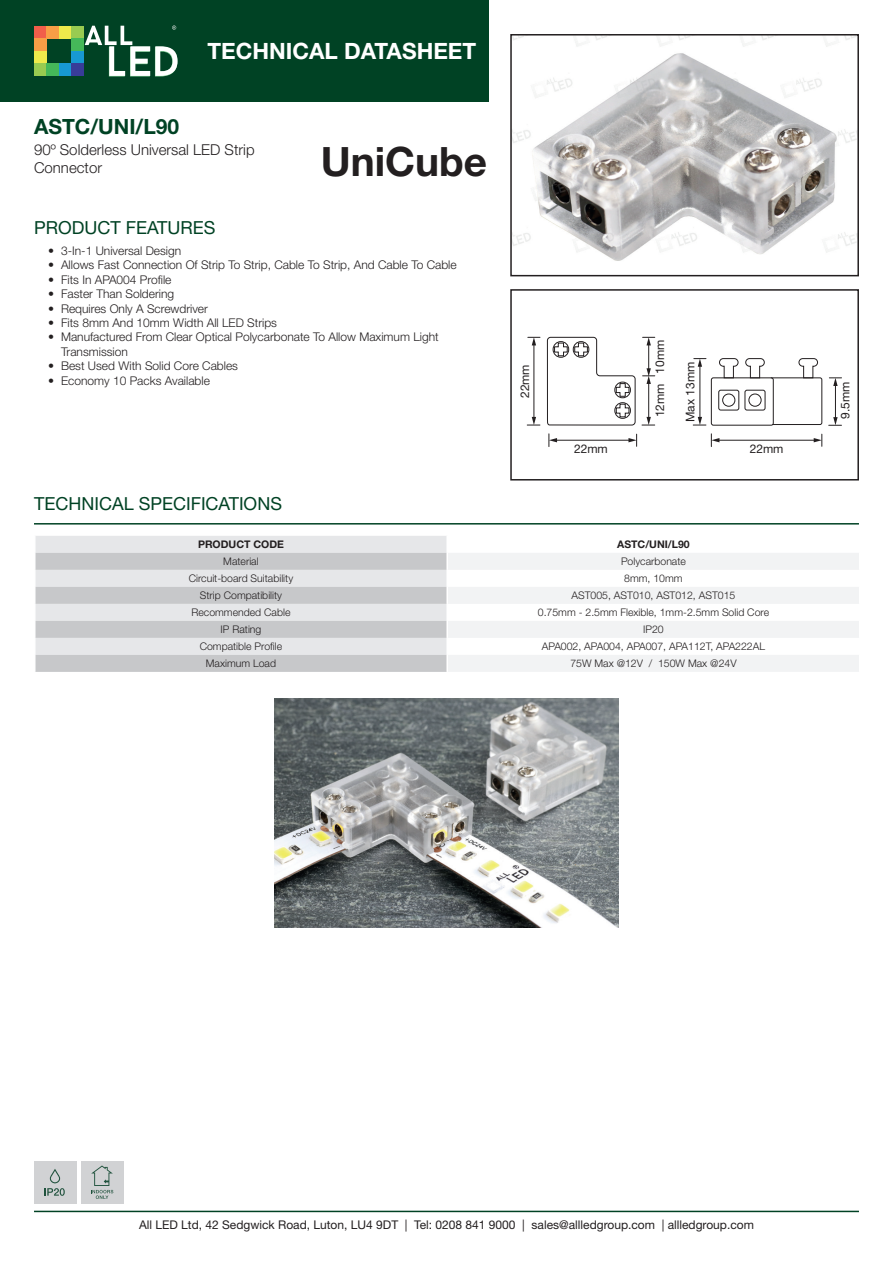
<style>
.page{position:relative;width:893px;height:1263px;background:#fff}
.page>*{position:absolute;margin:0;border:0;box-sizing:border-box;transform-origin:0 0}
.t1{font:700 40.5px "Helvetica Neue LT Std";color:#231f20}
.t2{font:700 22.5px "Helvetica Neue LT Std";color:#fff}
.t3{font:700 21px "Helvetica Neue LT Std";color:#004224}
.t4{font:18px "Helvetica Neue LT Std";color:#004224}
.t5{font:300 15px/18px "Helvetica Neue LT Std";color:#231f20}
.t6{font:300 12px/14.4px "Helvetica Neue LT Std";color:#231f20}
.t7{font:12px "Helvetica Neue LT Std";color:#231f20}
.t8{font:300 10.5px "Helvetica Neue LT Std";color:#231f20}
.t9{font:700 10.5px "Helvetica Neue LT Std";color:#231f20}
</style>
<div class="page">
<div style="left:0;top:0;width:489px;height:102px;background:#004224"></div>
<svg style="left:85px;top:26px;width:93px;height:51px"></svg>
<div style="left:34px;top:26px;width:12px;height:13px;background:#f15e4a"></div>
<div style="left:46px;top:26px;width:13px;height:13px;background:#f89e46"></div>
<div style="left:59px;top:26px;width:12px;height:13px;background:#eeea4b"></div>
<div style="left:34px;top:39px;width:12px;height:12px;background:#f89e46"></div>
<div style="left:34px;top:51px;width:12px;height:13px;background:#eeea4b"></div>
<div style="left:34px;top:64px;width:12px;height:12px;background:#99cb51"></div>
<div style="left:46px;top:64px;width:13px;height:12px;background:#45b859"></div>
<div style="left:59px;top:64px;width:12px;height:12px;background:#1799d3"></div>
<div style="left:71px;top:26px;width:13px;height:13px;background:#99cb51"></div>
<div style="left:71px;top:39px;width:13px;height:12px;background:#45b859"></div>
<div style="left:71px;top:51px;width:13px;height:13px;background:#1799d3"></div>
<div style="left:71px;top:64px;width:13px;height:12px;background:#383c98"></div>
<hr style="left:34px;top:1211px;width:825px;height:1px;background:#004224">
<hr style="left:34px;top:523px;width:825px;height:1px;background:#004224">
<img style="left:513px;top:37px;width:343px;height:224px">
<div style="left:510px;top:34px;width:349px;height:242px;border:2px solid #231f20"></div>
<hr style="left:556px;top:440px;width:74px;height:1px;background:#231f20">
<svg style="left:628px;top:434px;width:9px;height:12px"></svg>
<svg style="left:548px;top:434px;width:9px;height:13px"></svg>
<hr style="left:648px;top:382px;width:1px;height:36px;background:#231f20">
<svg style="left:642px;top:417px;width:13px;height:9px"></svg>
<svg style="left:643px;top:337px;width:12px;height:47px"></svg>
<hr style="left:534px;top:344px;width:1px;height:74px;background:#231f20">
<svg style="left:528px;top:337px;width:12px;height:8px"></svg>
<svg style="left:527px;top:417px;width:13px;height:9px"></svg>
<hr style="left:718px;top:440px;width:97px;height:1px;background:#231f20">
<svg style="left:814px;top:434px;width:8px;height:12px"></svg>
<svg style="left:711px;top:434px;width:8px;height:13px"></svg>
<hr style="left:835px;top:384px;width:1px;height:35px;background:#231f20">
<svg style="left:829px;top:377px;width:12px;height:9px"></svg>
<svg style="left:829px;top:417px;width:12px;height:9px"></svg>
<hr style="left:699px;top:365px;width:1px;height:53px;background:#231f20">
<svg style="left:694px;top:358px;width:12px;height:9px"></svg>
<svg style="left:693px;top:417px;width:13px;height:9px"></svg>
<svg style="left:547px;top:337px;width:89px;height:89px"></svg>
<div style="left:711px;top:377px;width:63px;height:49px;border:1px solid #231f20;border-radius:2px"></div>
<div style="left:718px;top:390px;width:21px;height:20px;border:1px solid #231f20;border-radius:2px"></div>
<div style="left:745px;top:390px;width:20px;height:20px;border:1px solid #231f20;border-radius:2px"></div>
<div style="left:722px;top:394px;width:13px;height:13px;border:1px solid #231f20;border-radius:50%"></div>
<div style="left:748px;top:394px;width:13px;height:13px;border:1px solid #231f20;border-radius:50%"></div>
<div style="left:719px;top:358px;width:19px;height:9px;border:1px solid #231f20;border-radius:4px"></div>
<div style="left:745px;top:358px;width:20px;height:9px;border:1px solid #231f20;border-radius:4px"></div>
<svg style="left:770px;top:377px;width:53px;height:48px"></svg>
<div style="left:799px;top:358px;width:19px;height:9px;border:1px solid #231f20;border-radius:4px"></div>
<div style="left:510px;top:289px;width:349px;height:191px;border:2px solid #231f20"></div>
<div style="left:36px;top:536px;width:410px;height:17px;background:#e6e7e9"></div>
<svg style="left:36px;top:553px;width:410px;height:119px;background:#d4d5d7"></svg>
<svg style="left:448px;top:553px;width:411px;height:119px;fill:#f2f3f4"></svg>
<svg style="left:35px;top:536px;width:1px;height:136px"></svg>
<svg style="left:446px;top:536px;width:1px;height:136px"></svg>
<div style="left:82px;top:1161px;width:42px;height:42px;background:#d1d2d4"></div>
<svg style="left:91px;top:1165px;width:22px;height:34px"></svg>
<div style="left:34px;top:1161px;width:42px;height:42px;background:#d1d2d4"></div>
<svg style="left:44px;top:1169px;width:21px;height:27px"></svg>
<img style="left:274px;top:698px;width:344px;height:230px">
<h3 class="t3" style="left:34px;top:114px;width:147px">ASTC/UNI/L90</h3>
<h2 class="t2" style="left:207px;top:37px;width:270px">TECHNICAL DATASHEET</h2>
<p class="t5" style="left:34px;top:140px;width:222px">90º Solderless Universal LED Strip<br>Connector</p>
<h3 class="t4" style="left:34px;top:217px;width:183px">PRODUCT FEATURES</h3>
<h1 class="t1" style="left:321px;top:137px;width:168px">UniCube</h1>
<p class="t6" style="left:48px;top:243px;width:134px">• 3-In-1 Universal Design</p>
<p class="t6" style="left:48px;top:258px;width:410px">• Allows Fast Connection Of Strip To Strip, Cable To Strip, And Cable To Cable</p>
<p class="t6" style="left:48px;top:272px;width:125px">• Fits In APA004 Profile</p>
<p class="t6" style="left:48px;top:286px;width:127px">• Faster Than Soldering</p>
<p class="t6" style="left:48px;top:301px;width:161px">• Requires Only A Screwdriver</p>
<p class="t6" style="left:48px;top:315px;width:230px">• Fits 8mm And 10mm Width All LED Strips</p>
<p class="t6" style="left:61px;top:330px;width:379px;text-indent:-13px">• Manufactured From Clear Optical Polycarbonate To Allow Maximum Light<br>Transmission</p>
<p class="t6" style="left:48px;top:358px;width:191px">• Best Used With Solid Core Cables</p>
<p class="t6" style="left:48px;top:373px;width:163px">• Economy 10 Packs Available</p>
<p class="t7" style="left:518px;top:398px;width:35px;rotate:-90deg">22mm</p>
<h3 class="t4" style="left:34px;top:493px;width:249px">TECHNICAL SPECIFICATIONS</h3>
<p class="t7" style="left:574px;top:442px;width:35px">22mm</p>
<p class="t7" style="left:653px;top:417px;width:79px;rotate:-90deg">12mm 10mm</p>
<p class="t7" style="left:683px;top:422px;width:62px;rotate:-90deg">Max 13mm</p>
<p class="t7" style="left:750px;top:442px;width:35px">22mm</p>
<p class="t9" style="left:198px;top:538px;width:87px">PRODUCT CODE</p>
<p class="t9" style="left:617px;top:538px;width:74px">ASTC/UNI/L90</p>
<p class="t8" style="left:223px;top:555px;width:37px">Material</p>
<p class="t8" style="left:621px;top:555px;width:66px">Polycarbonate</p>
<p class="t8" style="left:189px;top:572px;width:106px">Circuit-board Suitability</p>
<p class="t8" style="left:624px;top:572px;width:60px">8mm, 10mm</p>
<p class="t8" style="left:200px;top:589px;width:84px">Strip Compatibility</p>
<p class="t8" style="left:572px;top:589px;width:165px">AST005, AST010, AST012, AST015</p>
<p class="t8" style="left:191px;top:606px;width:101px">Recommended Cable</p>
<p class="t8" style="left:538px;top:606px;width:233px">0.75mm - 2.5mm Flexible, 1mm-2.5mm Solid Core</p>
<p class="t8" style="left:221px;top:623px;width:42px">IP Rating</p>
<p class="t8" style="left:643px;top:623px;width:22px">IP20</p>
<p class="t8" style="left:200px;top:640px;width:84px">Compatible Profile</p>
<p class="t8" style="left:542px;top:640px;width:225px">APA002, APA004, APA007, APA112T, APA222AL</p>
<p class="t8" style="left:206px;top:657px;width:72px">Maximum Load</p>
<p class="t8" style="left:570px;top:657px;width:168px">75W Max @12V / 150W Max @24V</p>
<p class="t7" style="left:838px;top:419px;width:39px;rotate:-90deg">9.5mm</p>
<p class="t7" style="left:139px;top:1217px;width:616px">All LED Ltd, 42 Sedgwick Road, Luton, LU4 9DT | Tel: 0208 841 9000 | sales@allledgroup.com | allledgroup.com</p>
</div>
